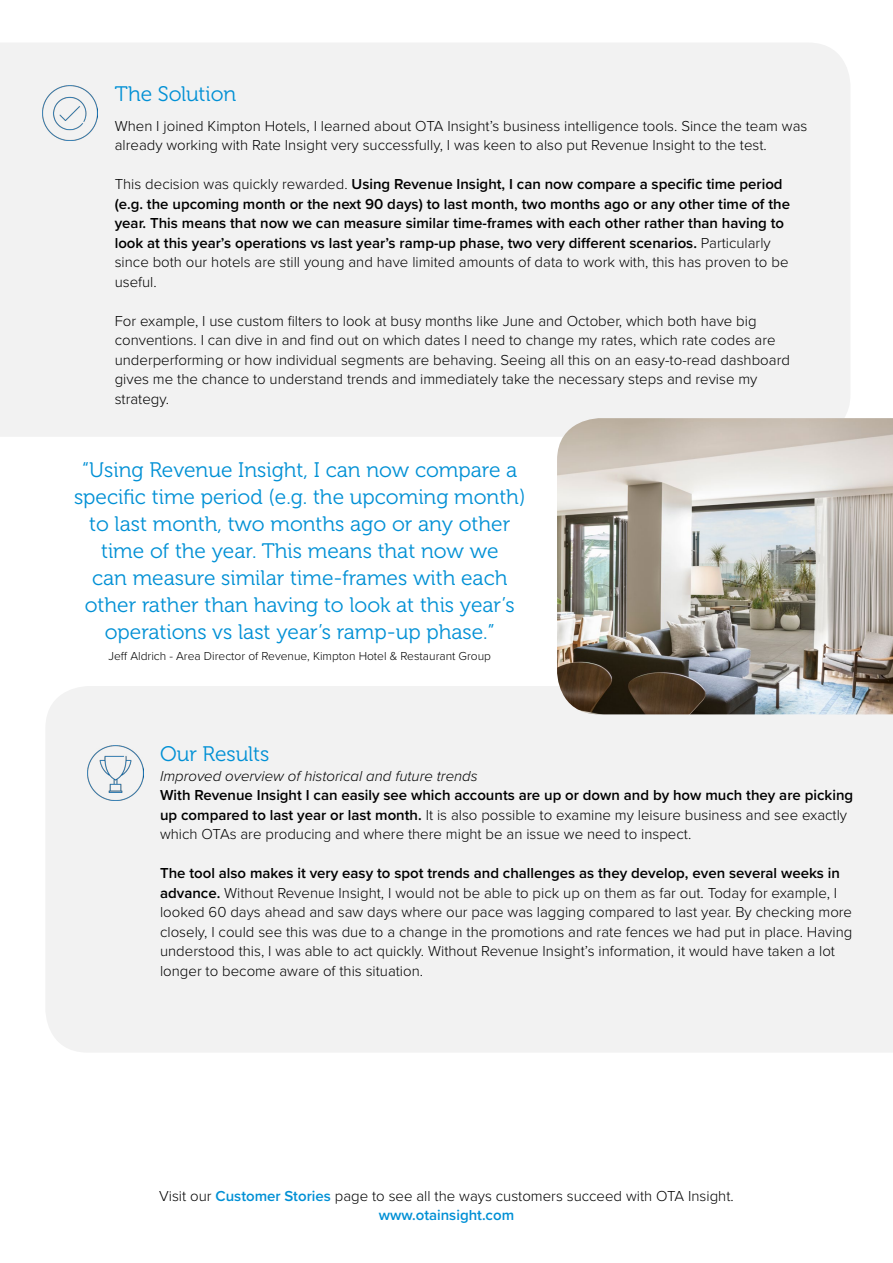
<style>
.page{position:relative;width:893px;height:1263px;background:#fff}
.page>*{position:absolute;margin:0;border:0;box-sizing:border-box;transform-origin:0 0}
.t1{font:21px/27px "Museo 300";color:#0090d5;text-align:center}
.t2{font:300 15px/19.5px "Proxima Nova";color:#000}
.t3{font:600 15px/19.5px "Proxima Nova";color:#000}
.t4{font:italic 300 15px "Proxima Nova";color:#000}
.t5{font:300 12px "Proxima Nova";color:#000}
.s1{font-weight:300}
.s2{font-weight:600}
.s3{font-weight:600;color:#0090d5}
</style>
<div class="page">
<div style="left:0;top:43px;width:850px;height:394px;background:#f2f2f2"></div>
<img style="left:43px;top:85px;width:55px;height:55px">
<div style="left:46px;top:686px;width:847px;height:366px;background:#f2f2f2"></div>
<img style="left:88px;top:746px;width:55px;height:55px">
<img style="left:557px;top:418px;width:336px;height:296px">
<h1 class="t1" style="left:115px;top:81px;width:123px">The Solution</h1>
<p class="t2" style="left:115px;top:115px;width:694px">When I joined Kimpton Hotels, I learned about OTA Insight’s business intelligence tools. Since the team was already working with Rate Insight very successfully, I was keen to also put Revenue Insight to the test.</p>
<p class="t3" style="left:115px;top:174px;width:677px"><span class="s1">This decision was quickly rewarded.</span> Using Revenue Insight, I can now compare a specific time period (e.g. the upcoming month or the next 90 days) to last month, two months ago or any other time of the year. This means that now we can measure similar time-frames with each other rather than having to look at this year’s operations vs last year’s ramp-up phase, two very different scenarios. <span class="s1">Particularly since both our hotels are still young and have limited amounts of data to work with, this has proven to be useful.</span></p>
<p class="t2" style="left:115px;top:310px;width:677px">For example, I use custom filters to look at busy months like June and October, which both have big conventions. I can dive in and find out on which dates I need to change my rates, which rate codes are underperforming or how individual segments are behaving. Seeing all this on an easy-to-read dashboard gives me the chance to understand trends and immediately take the necessary steps and revise my strategy.</p>
<p class="t1" style="left:74px;top:457px;width:453px">“Using Revenue Insight, I can now compare a specific time period (e.g. the upcoming month) to last month, two months ago or any other time of the year. This means that now we<br>can measure similar time-frames with each other rather than having to look at this year’s operations vs last year’s ramp-up phase.”</p>
<p class="t5" style="left:108px;top:647px;width:384px">Jeff Aldrich - Area Director of Revenue, Kimpton Hotel &amp; Restaurant Group</p>
<h1 class="t1" style="left:160px;top:741px;width:111px">Our Results</h1>
<p class="t4" style="left:160px;top:765px;width:319px">Improved overview of historical and future trends</p>
<p class="t2" style="left:160px;top:785px;width:695px"><span class="s2">With Revenue Insight I can easily see which accounts are up or down and by how much they are picking up compared to last year or last month.</span> It is also possible to examine my leisure business and see exactly which OTAs are producing and where there might be an issue we need to inspect.</p>
<p class="t2" style="left:160px;top:863px;width:694px"><span class="s2">The tool also makes it very easy to spot trends and challenges as they develop, even several weeks in advance.</span> Without Revenue Insight, I would not be able to pick up on them as far out. Today for example, I looked 60 days ahead and saw days where our pace was lagging compared to last year. By checking more closely, I could see this was due to a change in the promotions and rate fences we had put in place. Having understood this, I was able to act quickly. Without Revenue Insight’s information, it would have taken a lot longer to become aware of this situation.</p>
<p class="t2" style="left:159px;top:1185px;width:576px;text-align:center">Visit our <span class="s3">Customer Stories</span> page to see all the ways customers succeed with OTA Insight. <span class="s3">www.otainsight.com</span></p>
</div>
